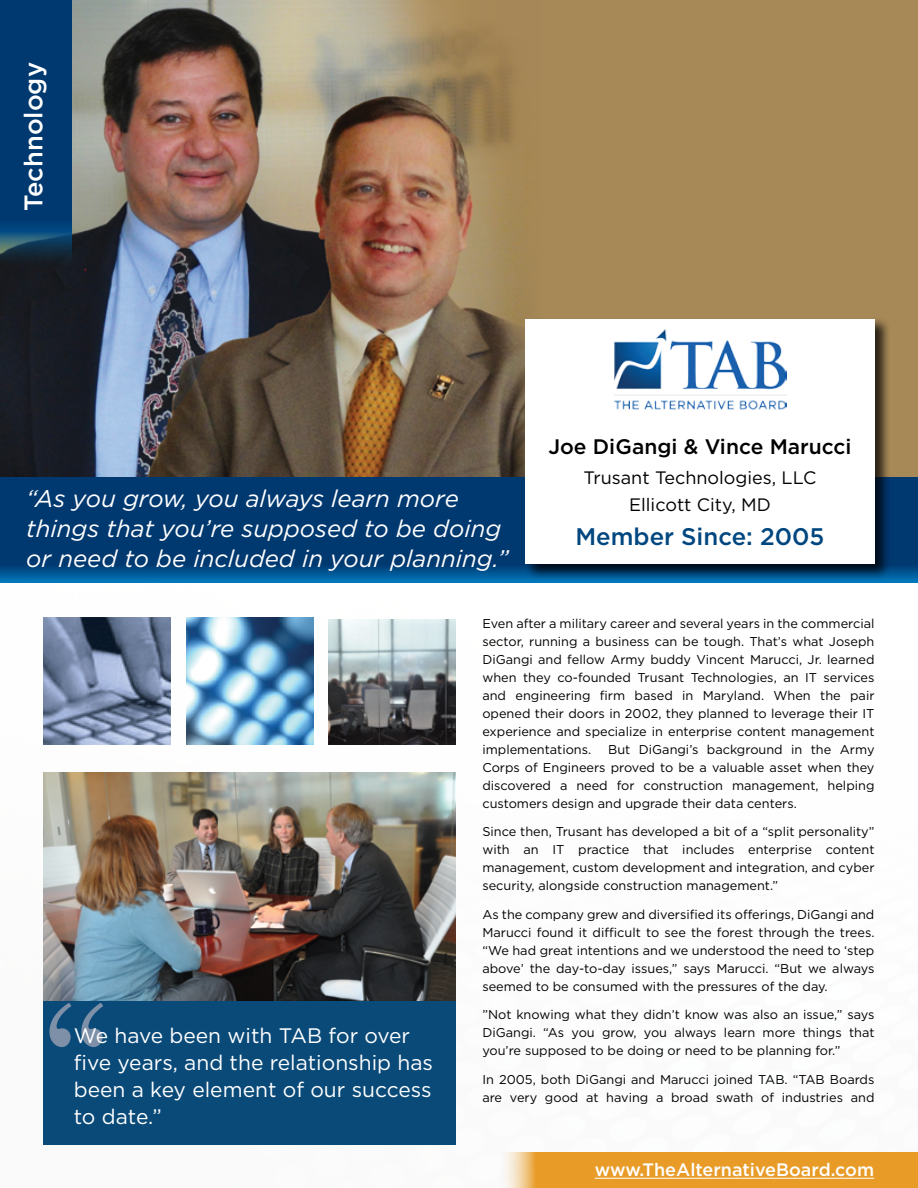
<style>
.page{position:relative;width:918px;height:1188px;background:#fff}
.page>*{position:absolute;margin:0;border:0;box-sizing:border-box;transform-origin:0 0}
.Industry{font:500 25.5px "Gotham";color:#fff}
.Top_Quote{font:italic 24px/30px "Gotham";color:#fff}
.Member_Since{font:500 24px "Gotham";color:#00467f}
.Page_1_Quote{font:21px/27px "Gotham";color:#fff}
.Member_Name{font:500 21px "Gotham";color:#000}
.Company___Location{font:18px "Gotham";color:#000}
.t1{font:500 18px "Gotham";color:#fff}
.t2{font:12.75px/18px "Gotham";color:#000;text-align:justify}
</style>
<div class="page">
<img style="left:44px;top:772px;width:412px;height:229px">
<img style="left:329px;top:619px;width:127px;height:126px">
<img style="left:44px;top:617px;width:127px;height:128px">
<img style="left:186px;top:617px;width:128px;height:128px">
<img style="left:0;top:0;width:504px;height:477px">
<div style="left:504px;top:0;width:414px;height:575px;background:#a78958"></div>
<svg style="left:0;top:477px;width:918px;height:106px;background:#003e78"></svg>
<div style="left:498px;top:1152px;width:420px;height:36px;background:#e89c27"></div>
<hr style="left:595px;top:1178px;width:279px;height:1px;background:#fff">
<svg style="left:0;top:0;width:72px;height:268px;background:#03386b"></svg>
<div style="left:525px;top:317px;width:365px;height:263px;background:#000;opacity:.75"></div>
<div style="left:525px;top:319px;width:349px;height:244px;background:#fff"></div>
<img style="left:614px;top:329px;width:172px;height:81px">
<div style="left:44px;top:1001px;width:412px;height:143px;background:#0a4a79"></div>
<svg style="left:49px;top:1003px;width:54px;height:44px"></svg>
<p class="Industry" style="left:17px;top:211px;width:150px;rotate:-90deg">Technology</p>
<p class="Top_Quote" style="left:26px;top:483px;width:484px">“As you grow, you always learn more things that you’re supposed to be doing or need to be included in your planning.”</p>
<p class="Member_Name" style="left:548px;top:433px;width:305px">Joe DiGangi &amp; Vince Marucci</p>
<p class="Company___Location" style="left:583px;top:466px;width:235px">Trusant Technologies, LLC</p>
<p class="Company___Location" style="left:629px;top:493px;width:143px">Ellicott City, MD</p>
<p class="Member_Since" style="left:575px;top:521px;width:251px">Member Since: 2005</p>
<p class="Page_1_Quote" style="left:74px;top:1021px;width:361px">We have been with TAB for over five years, and the relationship has been a key element of our success to date.”</p>
<p class="t2" style="left:482px;top:614px;width:394px">Even after a military career and several years in the commercial sector, running a business can be tough. That’s what Joseph DiGangi and fellow Army buddy Vincent Marucci, Jr. learned when they co-founded Trusant Technologies, an IT services and engineering firm based in Maryland. When the pair opened their doors in 2002, they planned to leverage their IT experience and specialize in enterprise content management implementations.</p>
<p class="t2" style="left:482px;top:740px;width:394px;text-indent:126px">But DiGangi’s background in the Army Corps of Engineers proved to be a valuable asset when they discovered a need for construction management, helping customers design and upgrade their data centers.</p>
<p class="t2" style="left:482px;top:822px;width:394px">Since then, Trusant has developed a bit of a “split personality” with an IT practice that includes enterprise content management, custom development and integration, and cyber security, alongside construction management.”</p>
<p class="t2" style="left:482px;top:905px;width:394px">As the company grew and diversified its offerings, DiGangi and Marucci found it difficult to see the forest through the trees. “We had great intentions and we understood the need to ‘step above’ the day-to-day issues,” says Marucci. “But we always seemed to be consumed with the pressures of the day.</p>
<p class="t2" style="left:482px;top:1005px;width:394px">”Not knowing what they didn’t know was also an issue,” says DiGangi. “As you grow, you always learn more things that you’re supposed to be doing or need to be planning for.”</p>
<p class="t2" style="left:482px;top:1070px;width:394px">In 2005, both DiGangi and Marucci joined TAB. “TAB Boards are very good at having a broad swath of industries and</p>
<p class="t1" style="left:595px;top:1158px;width:281px">www.TheAlternativeBoard.com</p>
</div>
